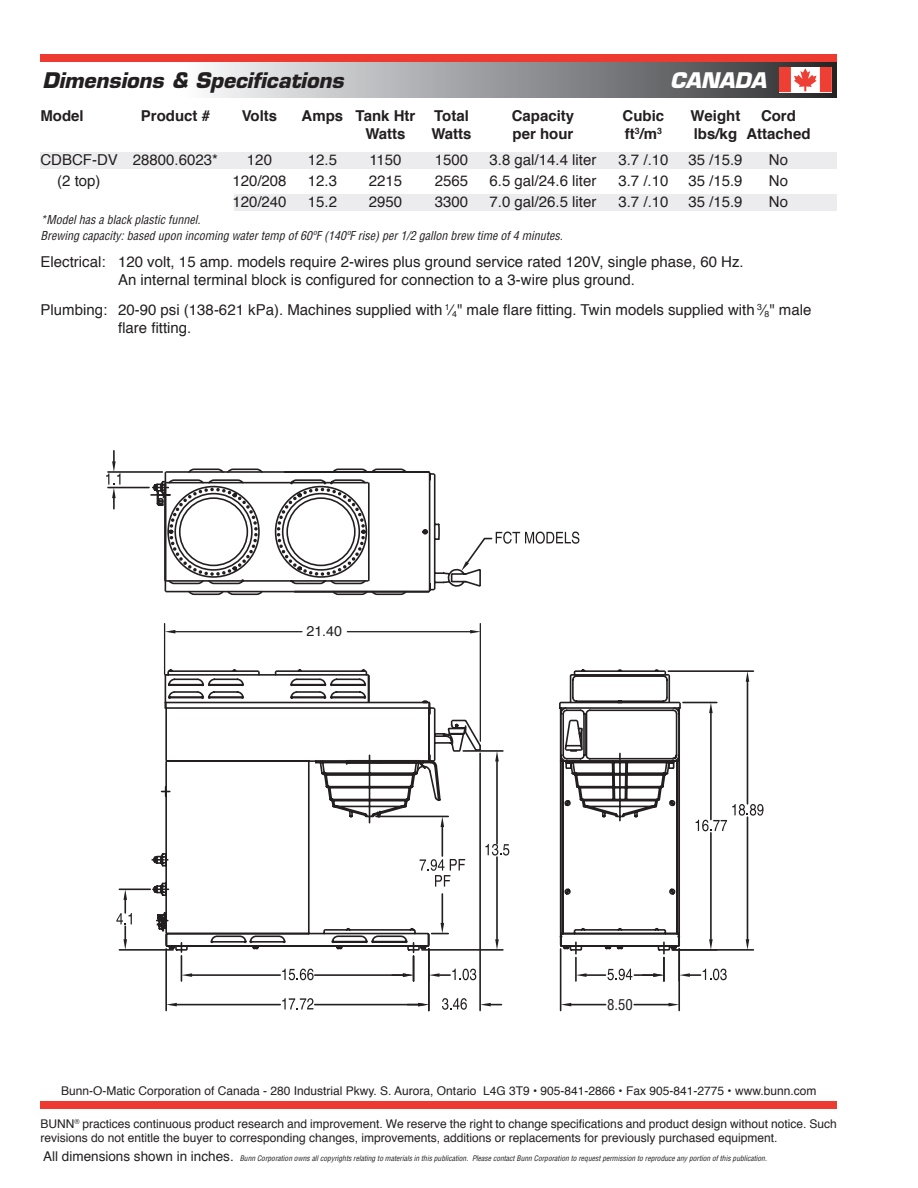
<style>
.page{position:relative;width:918px;height:1188px;background:#fff}
.page>*{position:absolute;margin:0;border:0;box-sizing:border-box;transform-origin:0 0}
.t1{font:italic 700 21px "Eurostile";color:#231f20}
.t2{font:italic 700 21px "Eurostile";color:#fff}
.t3{font:15px/18px "Helvetica";color:#231f20}
.t4{font:700 15px "Helvetica";color:#231f20}
.t5{font:condensed 14.7px "Helvetica";color:#231f20}
.t6{font:14.25px "Helvetica";color:#231f20}
.t7{font:12px/14.4px "Helvetica";color:#231f20}
.t8{font:italic condensed 12px/16.5px "Helvetica";color:#231f20}
.t9{font:italic condensed 7.5px "Helvetica";color:#231f20}
.s1{font-style:normal;font-stretch:normal;font-size:13.5px}
</style>
<div class="page">
<svg style="left:209px;top:62px;width:628px;height:35px;background:#96979a"></svg>
<div style="left:40px;top:54px;width:797px;height:8px;background:#ee3b32"></div>
<div style="left:40px;top:1102px;width:797px;height:7px;background:#ee3b32"></div>
<svg style="left:779px;top:67px;width:53px;height:25px"></svg>
<div style="left:40px;top:152px;width:797px;height:16px;background:#ececee"></div>
<div style="left:235px;top:194px;width:602px;height:16px;background:#ececee"></div>
<hr style="left:119px;top:949px;width:54px;height:2px;background:#231f20">
<svg style="left:681px;top:969px;width:46px;height:11px"></svg>
<hr style="left:668px;top:670px;width:85px;height:2px;background:#231f20">
<hr style="left:672px;top:949px;width:81px;height:2px;background:#231f20">
<hr style="left:747px;top:682px;width:1px;height:122px;background:#231f20">
<hr style="left:747px;top:817px;width:1px;height:122px;background:#231f20">
<svg style="left:746px;top:672px;width:3px;height:10px"></svg>
<svg style="left:746px;top:939px;width:3px;height:10px"></svg>
<hr style="left:683px;top:702px;width:34px;height:1px;background:#231f20">
<hr style="left:710px;top:833px;width:2px;height:106px;background:#231f20">
<hr style="left:710px;top:713px;width:2px;height:107px;background:#231f20">
<svg style="left:709px;top:939px;width:4px;height:10px"></svg>
<svg style="left:709px;top:703px;width:4px;height:10px"></svg>
<svg style="left:696px;top:804px;width:68px;height:27px"></svg>
<svg style="left:165px;top:896px;width:516px;height:116px"></svg>
<svg style="left:152px;top:468px;width:523px;height:500px"></svg>
<hr style="left:480px;top:624px;width:1px;height:117px;background:#231f20">
<hr style="left:347px;top:631px;width:123px;height:1px;background:#231f20">
<hr style="left:175px;top:631px;width:127px;height:1px;background:#231f20">
<svg style="left:470px;top:630px;width:10px;height:3px"></svg>
<svg style="left:106px;top:450px;width:69px;height:500px"></svg>
<h1 class="t1" style="left:42px;top:67px;width:303px">Dimensions &amp; Specifications</h1>
<h1 class="t2" style="left:670px;top:67px;width:98px">CANADA</h1>
<p class="t4" style="left:40px;top:106px;width:45px">Model</p>
<p class="t4" style="left:141px;top:106px;width:71px">Product #</p>
<p class="t4" style="left:242px;top:106px;width:37px">Volts</p>
<p class="t4" style="left:302px;top:106px;width:115px">Amps Tank Htr</p>
<p class="t4" style="left:434px;top:106px;width:36px">Total</p>
<p class="t4" style="left:512px;top:106px;width:64px">Capacity</p>
<p class="t4" style="left:623px;top:106px;width:43px">Cubic</p>
<p class="t4" style="left:691px;top:106px;width:51px">Weight</p>
<p class="t4" style="left:761px;top:106px;width:36px">Cord</p>
<p class="t4" style="left:365px;top:124px;width:42px">Watts</p>
<p class="t4" style="left:431px;top:124px;width:42px">Watts</p>
<p class="t4" style="left:513px;top:124px;width:62px">per hour</p>
<p class="t4" style="left:625px;top:124px;width:39px">ft<sup>3</sup>/m<sup>3</sup></p>
<p class="t4" style="left:694px;top:124px;width:118px">lbs/kg Attached</p>
<p class="t3" style="left:41px;top:152px;width:179px">CDBCF-DV 28800.6023*</p>
<p class="t3" style="left:247px;top:152px;width:27px">120</p>
<p class="t3" style="left:308px;top:152px;width:31px">12.5</p>
<p class="t3" style="left:369px;top:152px;width:34px">1150</p>
<p class="t3" style="left:435px;top:152px;width:35px">1500</p>
<p class="t3" style="left:490px;top:152px;width:108px">3.8 gal/14.4 liter</p>
<p class="t3" style="left:618px;top:152px;width:52px">3.7 /.10</p>
<p class="t3" style="left:688px;top:152px;width:56px">35 /15.9</p>
<p class="t3" style="left:769px;top:152px;width:21px">No</p>
<p class="t3" style="left:57px;top:173px;width:45px">(2 top)</p>
<p class="t3" style="left:232px;top:173px;width:56px">120/208</p>
<p class="t3" style="left:308px;top:173px;width:31px">12.3</p>
<p class="t3" style="left:369px;top:173px;width:35px">2215</p>
<p class="t3" style="left:435px;top:173px;width:35px">2565</p>
<p class="t3" style="left:490px;top:173px;width:108px">6.5 gal/24.6 liter</p>
<p class="t3" style="left:618px;top:173px;width:52px">3.7 /.10</p>
<p class="t3" style="left:688px;top:173px;width:56px">35 /15.9</p>
<p class="t3" style="left:769px;top:173px;width:21px">No</p>
<p class="t3" style="left:232px;top:194px;width:56px">120/240</p>
<p class="t3" style="left:308px;top:194px;width:31px">15.2</p>
<p class="t3" style="left:369px;top:194px;width:35px">2950</p>
<p class="t3" style="left:435px;top:194px;width:35px">3300</p>
<p class="t3" style="left:490px;top:194px;width:108px">7.0 gal/26.5 liter</p>
<p class="t3" style="left:618px;top:194px;width:52px">3.7 /.10</p>
<p class="t3" style="left:688px;top:194px;width:56px">35 /15.9</p>
<p class="t3" style="left:769px;top:194px;width:21px">No</p>
<p class="t8" style="left:40px;top:211px;width:524px">*Model has a black plastic funnel.<br>Brewing capacity: based upon incoming water temp of 60ºF (140ºF rise) per 1/2 gallon brew time of 4 minutes.</p>
<p class="t3" style="left:118px;top:254px;width:627px;text-indent:-78px">Electrical: 120 volt, 15 amp. models require 2-wires plus ground service rated 120V, single phase, 60 Hz.<br>An internal terminal block is configured for connection to a 3-wire plus ground.</p>
<p class="t3" style="left:118px;top:302px;width:695px;text-indent:-78px">Plumbing: 20-90 psi (138-621 kPa). Machines supplied with <sup>1</sup>⁄<sub>4</sub>" male flare fitting. Twin models supplied with <sup>3</sup>⁄<sub>8</sub>" male flare fitting.</p>
<p class="t6" style="left:306px;top:622px;width:37px">21.40</p>
<p class="t5" style="left:607px;top:995px;width:27px">8.50</p>
<p class="t7" style="left:61px;top:1084px;width:757px">Bunn-O-Matic Corporation of Canada - 280 Industrial Pkwy. S. Aurora, Ontario L4G 3T9 • 905-841-2866 • Fax 905-841-2775 • www.bunn.com</p>
<p class="t7" style="left:40px;top:1117px;width:798px">BUNN<sup>®</sup> practices continuous product research and improvement. We reserve the right to change specifications and product design without notice. Such revisions do not entitle the buyer to corresponding changes, improvements, additions or replacements for previously purchased equipment.</p>
<p class="t9" style="left:43px;top:1154px;width:725px"><span class="s1">All dimensions shown in inches.</span> Bunn Corporation owns all copyrights relating to materials in this publication. Please contact Bunn Corporation to request permission to reproduce any portion of this publication.</p>
</div>
